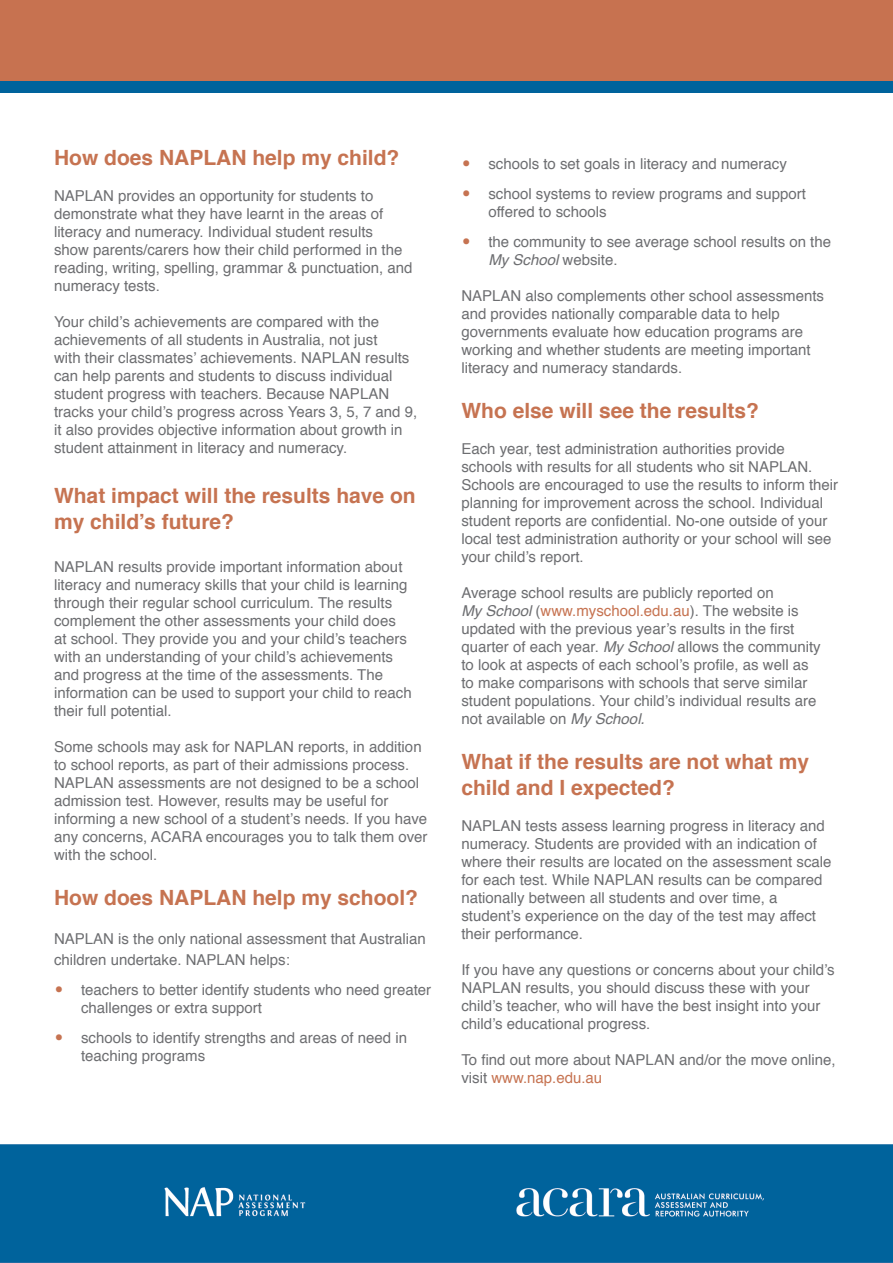
<style>
.page{position:relative;width:893px;height:1263px;background:#fff}
.page>*{position:absolute;margin:0;border:0;box-sizing:border-box;transform-origin:0 0}
.t1{font:700 21px/25.2px "Helvetica";color:#c67351}
.t2{font:15px/18px "Helvetica";color:#6d6e71}
.t3{font:15px "Helvetica";color:#c67351}
.s1{font-size:27px;color:#c67351}
.s2{font-style:italic}
.s3{color:#c67351}
.s4{color:#6d6e71}
</style>
<div class="page">
<div style="left:0;top:1144px;width:893px;height:119px;background:#00639c"></div>
<div style="left:0;top:81px;width:893px;height:12px;background:#00639c"></div>
<div style="left:0;top:0;width:893px;height:81px;background:#c77250"></div>
<h3 class="t1" style="left:54px;top:145px;width:347px">How does NAPLAN help my child?</h3>
<p class="t2" style="left:54px;top:187px;width:360px">NAPLAN provides an opportunity for students to demonstrate what they have learnt in the areas of literacy and numeracy. Individual student results<br>show parents/carers how their child performed in the reading, writing, spelling, grammar &amp; punctuation, and numeracy tests.</p>
<p class="t2" style="left:54px;top:313px;width:327px">Your child’s achievements are compared with the</p>
<p class="t2" style="left:54px;top:331px;width:325px">achievements of all students in Australia, not just</p>
<p class="t2" style="left:54px;top:349px;width:357px">with their classmates’ achievements. NAPLAN results</p>
<p class="t2" style="left:54px;top:367px;width:340px">can help parents and students to discuss individual student progress with teachers. Because NAPLAN</p>
<p class="t2" style="left:54px;top:403px;width:365px">tracks your child’s progress across Years 3, 5, 7 and 9,</p>
<p class="t2" style="left:54px;top:421px;width:350px">it also provides objective information about growth in student attainment in literacy and numeracy.</p>
<h3 class="t1" style="left:54px;top:484px;width:363px">What impact will the results have on my child’s future?</h3>
<p class="t2" style="left:54px;top:558px;width:355px">NAPLAN results provide important information about literacy and numeracy skills that your child is learning through their regular school curriculum. The results complement the other assessments your child does</p>
<p class="t2" style="left:54px;top:630px;width:354px">at school. They provide you and your child’s teachers with an understanding of your child’s achievements</p>
<p class="t2" style="left:54px;top:666px;width:359px">and progress at the time of the assessments. The information can be used to support your child to reach their full potential.</p>
<p class="t2" style="left:54px;top:738px;width:369px">Some schools may ask for NAPLAN reports, in addition to school reports, as part of their admissions process.<br>NAPLAN assessments are not designed to be a school admission test. However, results may be useful for</p>
<p class="t2" style="left:54px;top:810px;width:375px">informing a new school of a student’s needs. If you have</p>
<p class="t2" style="left:54px;top:828px;width:375px">any concerns, ACARA encourages you to talk them over with the school.</p>
<h3 class="t1" style="left:54px;top:885px;width:366px">How does NAPLAN help my school?</h3>
<p class="t2" style="left:54px;top:928px;width:373px;line-height:21px">NAPLAN is the only national assessment that Australian children undertake. NAPLAN helps:</p>
<p class="t2" style="left:81px;top:981px;width:352px;text-indent:-27px"><span class="s1">•</span> teachers to better identify students who need greater challenges or extra support</p>
<p class="t2" style="left:81px;top:1029px;width:328px;text-indent:-27px"><span class="s1">•</span> schools to identify strengths and areas of need in teaching programs</p>
<p class="t2" style="left:461px;top:156px;width:327px"><span class="s1">•</span> schools to set goals in literacy and numeracy</p>
<p class="t2" style="left:488px;top:186px;width:319px;text-indent:-27px"><span class="s1">•</span> school systems to review programs and support offered to schools</p>
<p class="t2" style="left:488px;top:234px;width:344px;text-indent:-27px"><span class="s1">•</span> the community to see average school results on the<br><span class="s2">My School</span> website.</p>
<p class="t2" style="left:461px;top:288px;width:364px">NAPLAN also complements other school assessments and provides nationally comparable data to help governments evaluate how education programs are working and whether students are meeting important literacy and numeracy standards.</p>
<h3 class="t1" style="left:461px;top:399px;width:299px">Who else will see the results?</h3>
<p class="t2" style="left:461px;top:441px;width:378px">Each year, test administration authorities provide schools with results for all students who sit NAPLAN.<br>Schools are encouraged to use the results to inform their planning for improvement across the school. Individual</p>
<p class="t2" style="left:461px;top:513px;width:368px">student reports are confidential. No-one outside of your</p>
<p class="t2" style="left:461px;top:531px;width:372px">local test administration authority or your school will see</p>
<p class="t2" style="left:461px;top:549px;width:124px">your child’s report.</p>
<p class="t2" style="left:461px;top:585px;width:339px">Average school results are publicly reported on<br><span class="s2">My School</span> (<span class="s3">www.myschool.edu.au</span>). The website is</p>
<p class="t2" style="left:461px;top:621px;width:334px">updated with the previous year’s results in the first</p>
<p class="t2" style="left:461px;top:639px;width:361px">quarter of each year. <span class="s2">My School</span> allows the community</p>
<p class="t2" style="left:461px;top:657px;width:349px">to look at aspects of each school’s profile, as well as</p>
<p class="t2" style="left:461px;top:675px;width:347px">to make comparisons with schools that serve similar</p>
<p class="t2" style="left:461px;top:693px;width:356px">student populations. Your child’s individual results are</p>
<p class="t2" style="left:461px;top:711px;width:185px">not available on <span class="s2">My School.</span></p>
<p class="t1" style="left:461px;top:750px;width:349px">What if the results are not what my</p>
<h3 class="t1" style="left:461px;top:775px;width:215px">child and I expected?</h3>
<p class="t2" style="left:461px;top:817px;width:372px">NAPLAN tests assess learning progress in literacy and numeracy. Students are provided with an indication of where their results are located on the assessment scale for each test. While NAPLAN results can be compared nationally between all students and over time, a</p>
<p class="t2" style="left:461px;top:907px;width:356px">student’s experience on the day of the test may affect</p>
<p class="t2" style="left:461px;top:925px;width:123px">their performance.</p>
<p class="t2" style="left:461px;top:961px;width:375px">If you have any questions or concerns about your child’s</p>
<p class="t2" style="left:461px;top:979px;width:350px">NAPLAN results, you should discuss these with your</p>
<p class="t2" style="left:461px;top:997px;width:361px">child’s teacher, who will have the best insight into your child’s educational progress.</p>
<p class="t2" style="left:461px;top:1051px;width:376px">To find out more about NAPLAN and/or the move online,</p>
<p class="t3" style="left:461px;top:1066px;width:142px"><span class="s4">visit</span> www.nap.edu.au</p>
</div>
